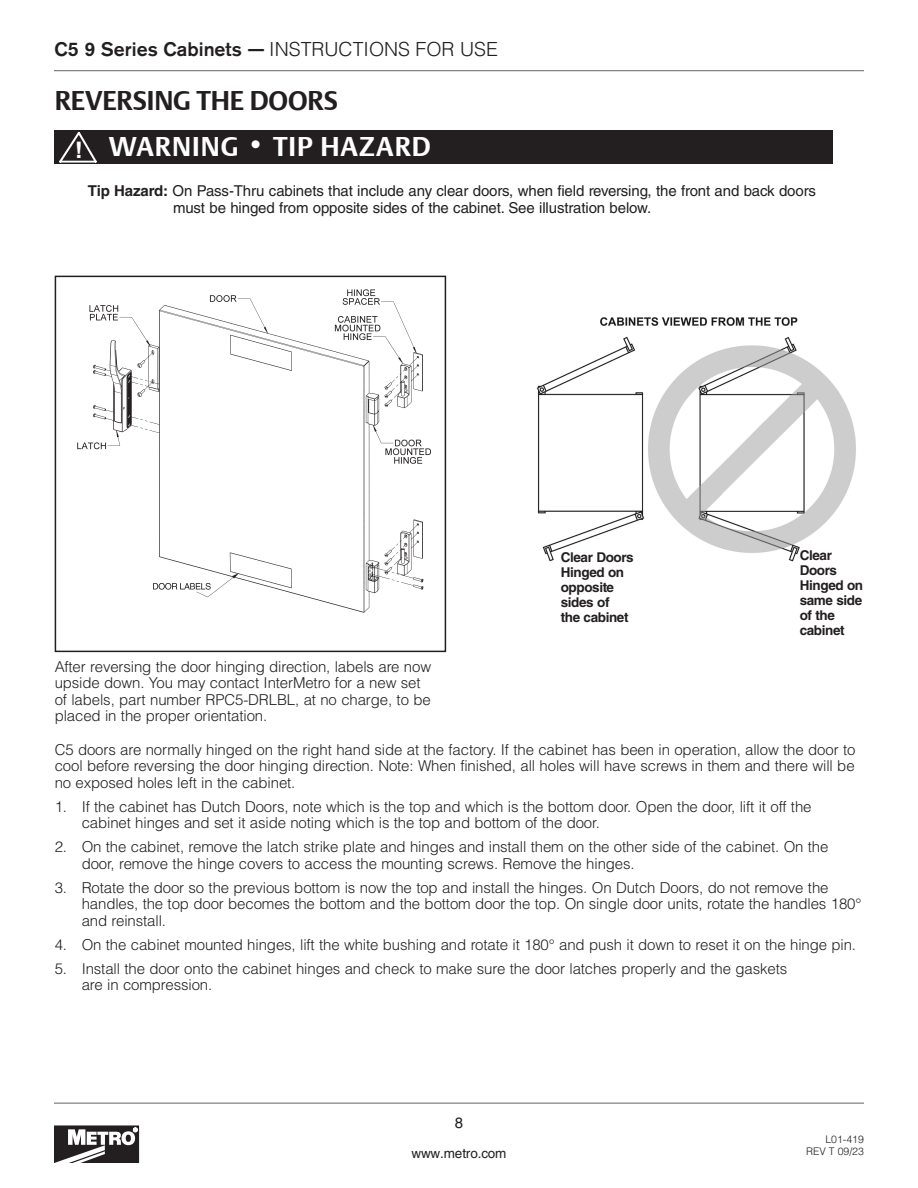
<style>
.page{position:relative;width:918px;height:1188px;background:#fff}
.page>*{position:absolute;margin:0;border:0;box-sizing:border-box;transform-origin:0 0}
.headline{font:700 27px "DTL Argo T";letter-spacing:-.005em;color:#231f20}
.BODY{font:700 27px "DTL Argo T";letter-spacing:.035em;color:#fff}
.t1{font:700 22.8px "Arial";color:#fff;scale:1.1 1}
.t2{font:500 19.5px "Akzidenz Grotesk BQ";color:#231f20}
.BODY-2{font:300 15px/16.5px "Helvetica LT Std";letter-spacing:-.01em;color:#231f20}
.BODY-3{font:15px/16.5px "Helvetica LT Std";letter-spacing:-.01em;color:#231f20}
.CAPTIONS{font:700 13.5px/15px "Helvetica LT Std";letter-spacing:-.03em;color:#231f20}
.t3{font:13.5px "Helvetica LT Std";letter-spacing:-.01em;color:#231f20}
.t4{font:300 10.5px "Helvetica LT Pro";color:#231f20}
.s1{font-family:"Helvetica LT Pro";font-weight:300}
.s2{font-weight:700}
</style>
<div class="page">
<hr style="left:54px;top:70px;width:810px;height:1px;background:#636366">
<hr style="left:54px;top:1103px;width:810px;height:1px;background:#636366">
<svg style="left:54px;top:1125px;width:85px;height:38px"></svg>
<img style="left:77px;top:283px;width:370px;height:346px">
<img style="left:536px;top:317px;width:320px;height:245px">
<div style="left:55px;top:130px;width:778px;height:34px;background:#231f20"></div>
<div style="left:55px;top:276px;width:391px;height:376px;border:2px solid #231f20"></div>
<svg style="left:59px;top:132px;width:38px;height:31px"></svg>
<p class="t2" style="left:54px;top:37px;width:445px">C5 9 Series Cabinets — <span class="s1">INSTRUCTIONS FOR USE</span></p>
<p class="headline" style="left:55px;top:85px;width:285px">REVERSING THE DOORS</p>
<p class="t1" style="left:75px;top:135px;width:9px">!</p>
<p class="BODY" style="left:109px;top:130px;width:324px">WARNING • TIP HAZARD</p>
<p class="BODY-3" style="left:173px;top:183px;width:644px;text-indent:-85px"><span class="s2">Tip Hazard:</span> On Pass-Thru cabinets that include any clear doors, when field reversing, the front and back doors must be hinged from opposite sides of the cabinet. See illustration below.</p>
<p class="BODY-2" style="left:55px;top:658px;width:378px">After reversing the door hinging direction, labels are now upside down. You may contact InterMetro for a new set of labels, part number RPC5-DRLBL, at no charge, to be placed in the proper orientation.</p>
<p class="CAPTIONS" style="left:561px;top:550px;width:74px">Clear Doors<br>Hinged on opposite sides of<br>the cabinet</p>
<p class="CAPTIONS" style="left:800px;top:547px;width:65px">Clear<br>Doors<br>Hinged on same side of the cabinet</p>
<p class="BODY-2" style="left:55px;top:741px;width:802px;text-align:justify">C5 doors are normally hinged on the right hand side at the factory. If the cabinet has been in operation, allow the door to cool before reversing the door hinging direction. Note: When finished, all holes will have screws in them and there will be no exposed holes left in the cabinet.</p>
<p class="BODY-2" style="left:82px;top:798px;width:731px;text-indent:-27px">1. If the cabinet has Dutch Doors, note which is the top and which is the bottom door. Open the door, lift it off the cabinet hinges and set it aside noting which is the top and bottom of the door.</p>
<p class="BODY-2" style="left:82px;top:839px;width:748px;text-indent:-27px">2. On the cabinet, remove the latch strike plate and hinges and install them on the other side of the cabinet. On the door, remove the hinge covers to access the mounting screws. Remove the hinges.</p>
<p class="BODY-2" style="left:82px;top:879px;width:781px;text-indent:-27px">3. Rotate the door so the previous bottom is now the top and install the hinges. On Dutch Doors, do not remove the handles, the top door becomes the bottom and the bottom door the top. On single door units, rotate the handles 180° and reinstall.</p>
<p class="BODY-2" style="left:55px;top:936px;width:803px">4. On the cabinet mounted hinges, lift the white bushing and rotate it 180° and push it down to reset it on the hinge pin.</p>
<p class="BODY-2" style="left:82px;top:960px;width:707px;text-indent:-27px">5. Install the door onto the cabinet hinges and check to make sure the door latches properly and the gaskets are in compression.</p>
<p class="BODY-3" style="left:455px;top:1115px;width:10px">8</p>
<p class="t3" style="left:411px;top:1146px;width:97px">www.metro.com</p>
<p class="t4" style="left:825px;top:1132px;width:40px">L01-419</p>
<p class="t4" style="left:806px;top:1145px;width:59px">REV T 09/23</p>
</div>
